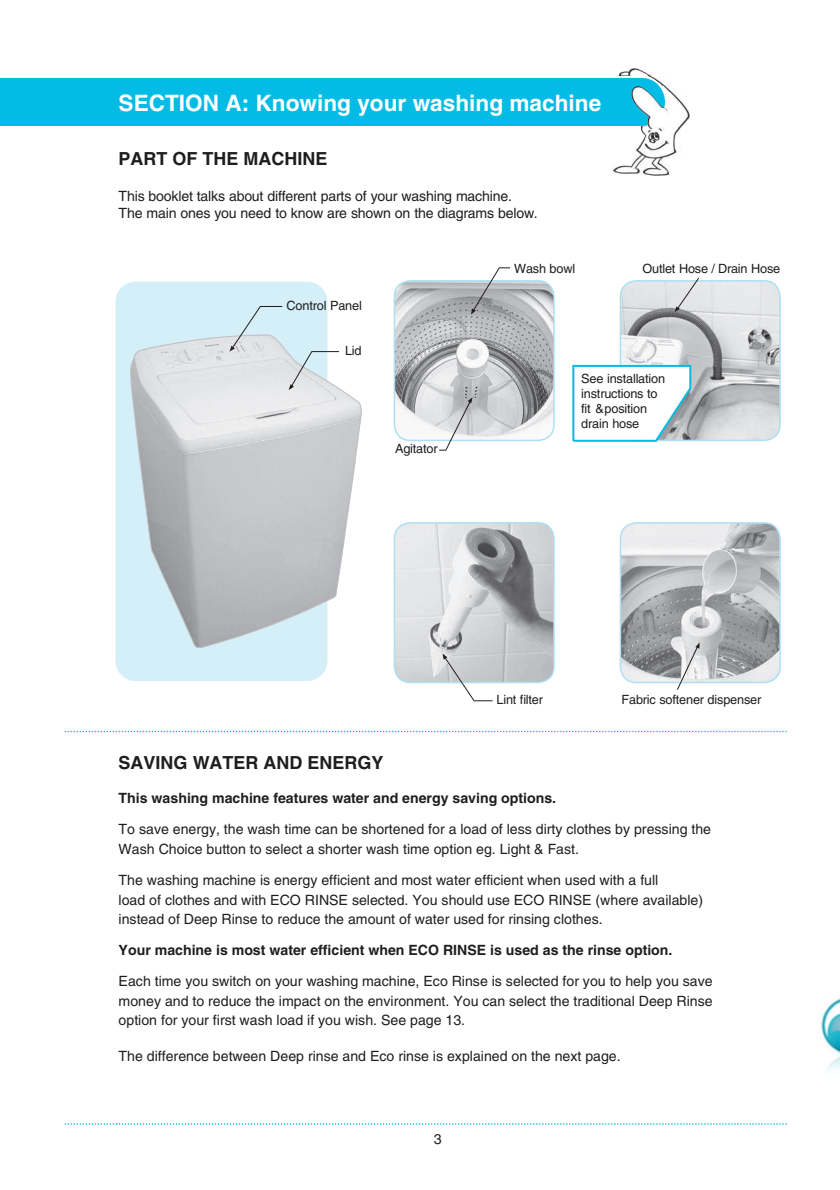
<style>
.page{position:relative;width:840px;height:1190px;background:#fff}
.page>*{position:absolute;margin:0;border:0;box-sizing:border-box;transform-origin:0 0}
.t1{font:700 22.6px "Helvetica";color:#fff}
.t2{font:700 18px "Helvetica";color:#201d1e}
.t3{font:14.2px/19.6px "Helvetica";color:#201d1e}
.t4{font:700 14.2px "Helvetica";color:#201d1e}
.t5{font:12.8px/15.2px "Helvetica";letter-spacing:-.015em;color:#201d1e}
</style>
<div class="page">
<img style="left:821px;top:998px;width:19px;height:72px">
<div style="left:115px;top:282px;width:212px;height:399px;background:#d5eff8;border-radius:20px"></div>
<svg style="left:130px;top:335px;width:232px;height:313px"></svg>
<div style="left:0;top:78px;width:611px;height:48px;background:#02bce5"></div>
<img style="left:611px;top:68px;width:79px;height:108px">
<svg style="left:289px;top:351px;width:50px;height:39px"></svg>
<svg style="left:394px;top:522px;width:161px;height:179px"></svg>
<svg style="left:229px;top:306px;width:53px;height:46px"></svg>
<svg style="left:65px;top:1123px;width:722px;height:2px"></svg>
<svg style="left:65px;top:731px;width:722px;height:1px"></svg>
<svg style="left:394px;top:267px;width:161px;height:184px"></svg>
<svg style="left:572px;top:278px;width:209px;height:164px"></svg>
<svg style="left:620px;top:522px;width:161px;height:168px"></svg>
<h1 class="t1" style="left:119px;top:94px;width:484px">SECTION A: Knowing your washing machine</h1>
<p class="t2" style="left:119px;top:152px;width:210px">PART OF THE MACHINE</p>
<p class="t3" style="left:119px;top:188px;width:421px;line-height:17.6px">This booklet talks about different parts of your washing machine.<br>The main ones you need to know are shown on the diagrams below.</p>
<p class="t5" style="left:287px;top:299px;width:77px">Control Panel</p>
<p class="t5" style="left:345px;top:344px;width:18px">Lid</p>
<p class="t5" style="left:395px;top:442px;width:44px">Agitator</p>
<p class="t5" style="left:514px;top:262px;width:63px">Wash bowl</p>
<p class="t5" style="left:642px;top:262px;width:139px">Outlet Hose / Drain Hose</p>
<p class="t5" style="left:581px;top:372px;width:85px">See installation instructions to fit &amp; position drain hose</p>
<p class="t2" style="left:119px;top:756px;width:267px">SAVING WATER AND ENERGY</p>
<p class="t5" style="left:497px;top:693px;width:48px">Lint filter</p>
<p class="t5" style="left:622px;top:693px;width:141px">Fabric softener dispenser</p>
<p class="t4" style="left:119px;top:793px;width:439px">This washing machine features water and energy saving options.</p>
<p class="t3" style="left:119px;top:821px;width:594px">To save energy, the wash time can be shortened for a load of less dirty clothes by pressing the<br>Wash Choice button to select a shorter wash time option eg. Light &amp; Fast.</p>
<p class="t3" style="left:119px;top:872px;width:586px">The washing machine is energy efficient and most water efficient when used with a full<br>load of clothes and with ECO RINSE selected. You should use ECO RINSE (where available) instead of Deep Rinse to reduce the amount of water used for rinsing clothes.</p>
<p class="t4" style="left:119px;top:944px;width:555px">Your machine is most water efficient when ECO RINSE is used as the rinse option.</p>
<p class="t3" style="left:119px;top:973px;width:596px;text-align:justify">Each time you switch on your washing machine, Eco Rinse is selected for you to help you save money and to reduce the impact on the environment. You can select the traditional Deep Rinse option for your first wash load if you wish. See page 13.</p>
<p class="t3" style="left:119px;top:1047px;width:504px">The difference between Deep rinse and Eco rinse is explained on the next page.</p>
<p class="t3" style="left:434px;top:1131px;width:9px">3</p>
</div>
